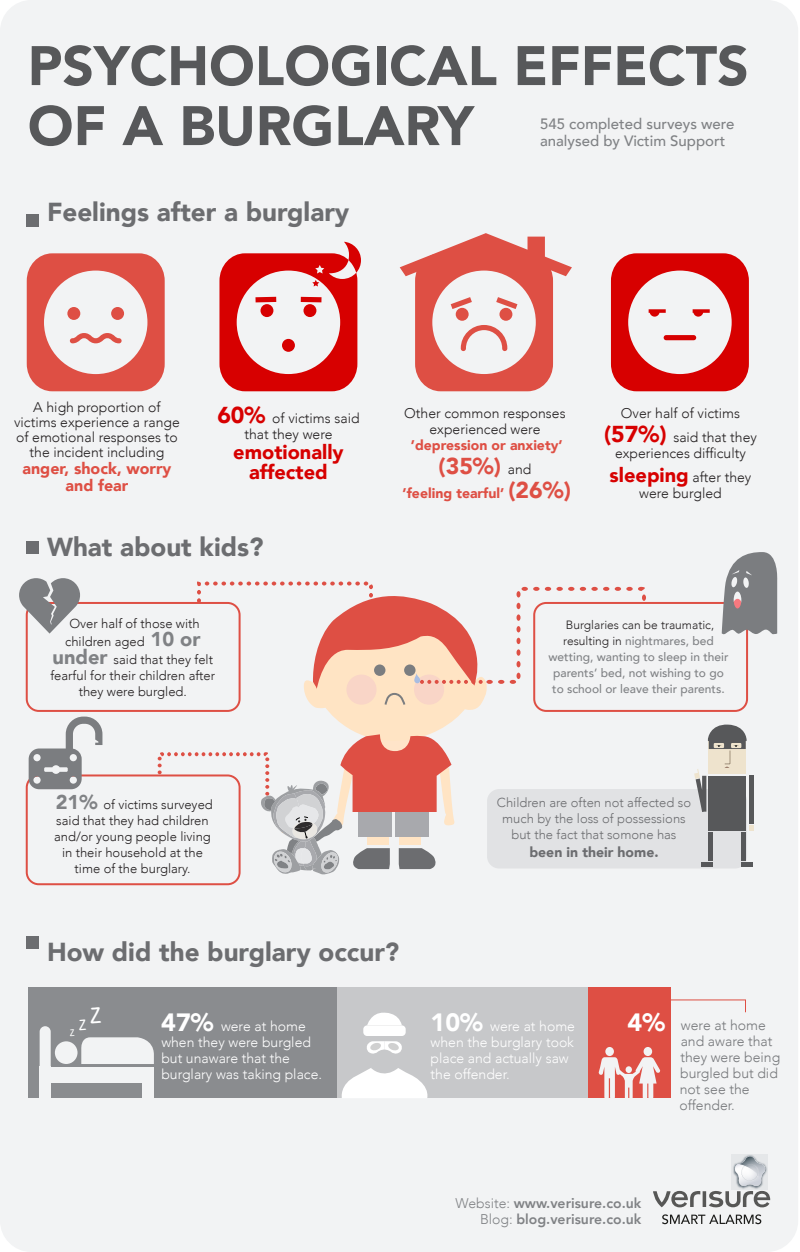
<style>
.page{position:relative;width:800px;height:1252px;background:#fff}
.page>*{position:absolute;margin:0;border:0;box-sizing:border-box;transform-origin:0 0}
.t1{font:900 55px/60px "Avenir";color:#57585a}
.t2{font:900 26px "Avenir";color:#6c6d70}
.t3{font:900 25px "Avenir";color:#fff}
.t4{font:900 23px "Avenir";color:#de4f44}
.t5{font:900 20px/20px "Avenir";color:#d70000;text-align:center}
.t6{font:900 16px/17px "Avenir";color:#de4f44;text-align:center}
.t7{font:500 15px/17px "Avenir";color:#808285}
.t8{font:300 14px/15px "Avenir";color:#231f20;text-align:center}
.t9{font:300 14px/16px "Avenir";color:#fff}
.t10{font:300 14px/16px "Avenir";color:#76787b}
.t11{font:800 14px/15.6px "Avenir";color:#808285;text-align:right}
.t12{font:900 14px "Avenir";color:#de4f44}
.t13{font:900 14px "Avenir";color:#6c6d70}
.t14{font:300 13px/16px "Avenir";color:#231f20;text-align:center}
.t15{font:300 13px/16px "Avenir";color:#6c6d70;text-align:center}
.t16{font:500 12px/16px "Avenir";color:#808285;text-align:center}
.t17{font:700 9px "Claire Hand";color:#fff}
.s1{font-weight:900;font-size:23px;color:#d70000}
.s2{font-weight:900;font-size:20px;color:#808285}
.s3{font-weight:900;color:#de4f44}
.s4{font-weight:300;font-size:14px;color:#231f20}
.s5{font-size:23px}
.s6{font-weight:900;font-size:20px;color:#d70000}
.s7{font-weight:300;color:#231f20}
.s8{font-weight:900;font-size:25px}
.s9{font-weight:300}
</style>
<div class="page">
<div style="left:0;top:0;width:798px;height:1252px;background:#f2f3f4;border-radius:31px"></div>
<div style="left:27px;top:215px;width:12px;height:12px;background:#6c6d70"></div>
<div style="left:27px;top:542px;width:12px;height:12px;background:#6c6d70"></div>
<div style="left:27px;top:937px;width:12px;height:12px;background:#6c6d70"></div>
<div style="left:27px;top:253px;width:138px;height:138px;background:#de4f44;border-radius:26px"></div>
<div style="left:44px;top:271px;width:103px;height:103px;background:#f2f3f4;border-radius:50%"></div>
<div style="left:67px;top:307px;width:13px;height:13px;background:#de4f44;border-radius:50%"></div>
<div style="left:111px;top:307px;width:13px;height:13px;background:#de4f44;border-radius:50%"></div>
<svg style="left:70px;top:333px;width:52px;height:10px"></svg>
<div style="left:415px;top:253px;width:138px;height:138px;background:#de4f44;border-radius:26px"></div>
<div style="left:432px;top:271px;width:104px;height:103px;background:#f2f3f4;border-radius:50%"></div>
<div style="left:456px;top:308px;width:13px;height:13px;background:#de4f44;border-radius:50%"></div>
<div style="left:499px;top:308px;width:13px;height:13px;background:#de4f44;border-radius:50%"></div>
<svg style="left:496px;top:297px;width:21px;height:12px"></svg>
<svg style="left:451px;top:297px;width:21px;height:12px"></svg>
<svg style="left:461px;top:325px;width:46px;height:26px"></svg>
<div style="left:611px;top:253px;width:138px;height:138px;background:#d70000;border-radius:26px"></div>
<div style="left:628px;top:271px;width:104px;height:103px;background:#f2f3f4;border-radius:50%"></div>
<div style="left:664px;top:335px;width:32px;height:5px;background:#d70000;border-radius:3px"></div>
<svg style="left:649px;top:309px;width:17px;height:8px"></svg>
<svg style="left:693px;top:309px;width:17px;height:8px"></svg>
<div style="left:219px;top:253px;width:138px;height:138px;background:#d70000;border-radius:26px"></div>
<div style="left:237px;top:271px;width:103px;height:103px;background:#f2f3f4;border-radius:50%"></div>
<div style="left:282px;top:339px;width:13px;height:13px;background:#d70000;border-radius:50%"></div>
<div style="left:260px;top:304px;width:13px;height:13px;background:#d70000;border-radius:50%"></div>
<div style="left:303px;top:304px;width:13px;height:13px;background:#d70000;border-radius:50%"></div>
<svg style="left:255px;top:297px;width:21px;height:5px"></svg>
<svg style="left:301px;top:297px;width:21px;height:5px"></svg>
<svg style="left:312px;top:242px;width:49px;height:44px"></svg>
<div style="left:26px;top:602px;width:215px;height:110px;border:2px solid #de4f44;border-radius:12px"></div>
<div style="left:26px;top:774px;width:215px;height:111px;border:2px solid #de4f44;border-radius:12px"></div>
<div style="left:533px;top:602px;width:215px;height:110px;border:2px solid #de4f44;border-radius:12px"></div>
<div style="left:487px;top:789px;width:260px;height:79px;background:#e1e2e4;border-radius:12px"></div>
<svg style="left:510px;top:673px;width:11px;height:11px"></svg>
<svg style="left:517px;top:638px;width:4px;height:29px"></svg>
<svg style="left:517px;top:603px;width:4px;height:29px"></svg>
<svg style="left:517px;top:587px;width:57px;height:10px"></svg>
<svg style="left:580px;top:587px;width:29px;height:4px"></svg>
<svg style="left:615px;top:587px;width:31px;height:14px"></svg>
<svg style="left:158px;top:581px;width:346px;height:293px"></svg>
<svg style="left:722px;top:552px;width:56px;height:83px"></svg>
<svg style="left:19px;top:578px;width:61px;height:55px"></svg>
<svg style="left:29px;top:716px;width:73px;height:73px"></svg>
<div style="left:709px;top:738px;width:37px;height:35px;background:#eee3cd"></div>
<div style="left:709px;top:776px;width:37px;height:55px;background:#57585a"></div>
<hr style="left:749px;top:776px;width:4px;height:48px;background:#57585a">
<svg style="left:749px;top:825px;width:4px;height:6px"></svg>
<hr style="left:742px;top:833px;width:4px;height:28px;background:#57585a">
<div style="left:742px;top:862px;width:11px;height:5px;background:#57585a"></div>
<div style="left:701px;top:862px;width:12px;height:5px;background:#57585a"></div>
<hr style="left:709px;top:833px;width:4px;height:28px;background:#57585a">
<svg style="left:708px;top:724px;width:39px;height:25px"></svg>
<svg style="left:694px;top:769px;width:12px;height:43px"></svg>
<svg style="left:400px;top:233px;width:172px;height:43px"></svg>
<svg style="left:653px;top:1155px;width:117px;height:52px"></svg>
<svg style="left:742px;top:1164px;width:16px;height:16px"></svg>
<svg style="left:662px;top:1214px;width:99px;height:10px"></svg>
<div style="left:584px;top:988px;width:87px;height:110px;background:#de4f44"></div>
<div style="left:335px;top:988px;width:253px;height:110px;background:#c7c8ca"></div>
<div style="left:28px;top:988px;width:308px;height:110px;background:#8a8c8f"></div>
<div style="left:644px;top:1047px;width:8px;height:9px;background:#f2f3f4;border-radius:50%"></div>
<svg style="left:599px;top:1057px;width:61px;height:41px"></svg>
<div style="left:605px;top:1047px;width:9px;height:9px;background:#f2f3f4;border-radius:50%"></div>
<svg style="left:671px;top:999px;width:75px;height:14px"></svg>
<svg style="left:341px;top:1068px;width:87px;height:30px"></svg>
<svg style="left:367px;top:1041px;width:35px;height:13px"></svg>
<div style="left:363px;top:1025px;width:43px;height:11px;background:#fff;border-radius:4px"></div>
<svg style="left:367px;top:1012px;width:35px;height:13px"></svg>
<div style="left:40px;top:1026px;width:11px;height:72px;background:#f2f3f4;border-radius:6px"></div>
<div style="left:143px;top:1069px;width:11px;height:29px;background:#f2f3f4"></div>
<div style="left:40px;top:1066px;width:11px;height:32px;background:#f2f3f4"></div>
<div style="left:41px;top:1067px;width:113px;height:16px;background:#f2f3f4"></div>
<svg style="left:81px;top:1037px;width:73px;height:27px;background:#ebeced"></svg>
<div style="left:55px;top:1041px;width:23px;height:23px;background:#f2f3f4;border-radius:50%"></div>
<p class="t1" style="left:28px;top:34px;width:722px">PSYCHOLOGICAL EFFECTS<br>OF A BURGLARY</p>
<p class="t7" style="left:540px;top:114px;width:196px">545 completed surveys were analysed by Victim Support</p>
<p class="t2" style="left:47px;top:190px;width:304px">Feelings after a burglary</p>
<p class="t8" style="left:14px;top:400px;width:167px">A high proportion of victims experience a range of emotional responses to the incident including</p>
<p class="t6" style="left:23px;top:460px;width:150px">anger, shock, worry and fear</p>
<p class="t8" style="left:217px;top:410px;width:144px;line-height:16px"><span class="s1">60%</span> of victims said that they were</p>
<p class="t5" style="left:233px;top:442px;width:112px">emotionally affected</p>
<p class="t2" style="left:47px;top:524px;width:218px">What about kids?</p>
<p class="t14" style="left:53px;top:615px;width:162px;line-height:18px">Over half of those with children aged <span class="s2">10 or under</span> said that they felt</p>
<p class="t14" style="left:50px;top:668px;width:166px">fearful for their children after they were burgled.</p>
<p class="t14" style="left:54px;top:796px;width:160px"><span class="s2">21%</span> of victims surveyed said that they had children and/or young people living in their household at the time of the burglary.</p>
<p class="t8" style="left:404px;top:406px;width:163px;line-height:16px">Other common responses experienced were <span class="s3">’depression or anxiety’</span></p>
<p class="t4" style="left:439px;top:447px;width:94px">(35%) <span class="s4">and</span></p>
<p class="t12" style="left:403px;top:481px;width:170px">’feeling tearful’ <span class="s5">(26%)</span></p>
<p class="t8" style="left:604px;top:402px;width:154px;line-height:24px">Over half of victims <span class="s1">(57%)</span> said that they</p>
<p class="t8" style="left:610px;top:442px;width:143px;line-height:24px">experiences difficulty <span class="s6">sleeping</span> after they</p>
<p class="t8" style="left:639px;top:486px;width:84px">were burgled</p>
<p class="t16" style="left:549px;top:616px;width:181px"><span class="s7">Burglaries can be traumatic, resulting in</span> nightmares, bed wetting, wanting to sleep in their parents’ bed, not wishing to go to school or leave their parents.</p>
<p class="t15" style="left:497px;top:794px;width:196px">Children are often not affected so much by the loss of possessions but the fact that somone has</p>
<p class="t13" style="left:529px;top:840px;width:131px">been in their home.</p>
<p class="t2" style="left:47px;top:929px;width:354px">How did the burglary occur?</p>
<p class="t17" style="left:71px;top:1026px;width:32px">Z<sup>Z</sup><sup>Z</sup></p>
<p class="t9" style="left:161px;top:1018px;width:146px"><span class="s8">47%</span> were at home</p>
<p class="t3" style="left:628px;top:1000px;width:39px">4%</p>
<p class="t9" style="left:161px;top:1034px;width:162px">when they were burgled but unaware that the burglary was taking place.</p>
<p class="t9" style="left:431px;top:1018px;width:146px"><span class="s8">10%</span> were at home when the burglary took place and actually saw the offender.</p>
<p class="t10" style="left:680px;top:1017px;width:102px">were at home and aware that they were being burgled but did not see the offender.</p>
<p class="t11" style="left:455px;top:1196px;width:187px"><span class="s9">Website:</span> www.verisure.co.uk<br><span class="s9">Blog:</span> blog.verisure.co.uk</p>
</div>
